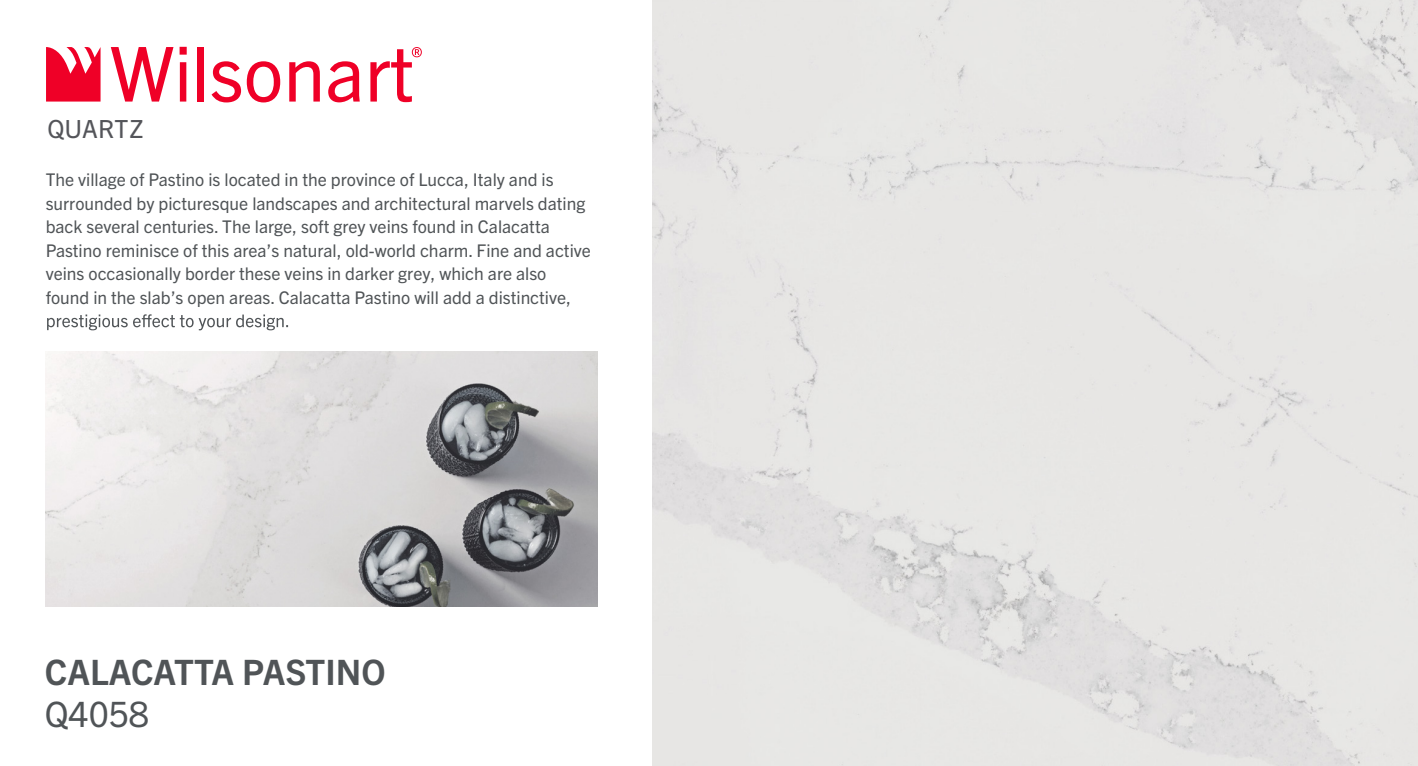
<style>
.page{position:relative;width:1418px;height:766px;background:#fff}
.page>*{position:absolute;margin:0;border:0;box-sizing:border-box;transform-origin:0 0}
.t1{font:76px "Trade Gothic Next LT Pro";color:#ef0027}
.t2{font:700 35px "Trade Gothic Next LT Pro";color:#505457}
.t3{font:35px "Trade Gothic Next LT Pro";color:#505457}
.t4{font:25px "Trade Gothic Next LT Pro";color:#54555a}
.t5{font:17.5px/23.5px "Trade Gothic Next LT Pro";color:#505457}
</style>
<div class="page">
<svg style="left:46px;top:47px;width:55px;height:54px"></svg>
<svg style="left:412px;top:47px;width:10px;height:10px"></svg>
<img style="left:652px;top:0;width:765px;height:765px">
<img style="left:46px;top:351px;width:551px;height:255px">
<svg style="left:47px;top:314px;width:241px;height:16px"></svg>
<h1 class="t1" style="left:110px;top:21px;width:306px">Wilsonart</h1>
<h3 class="t4" style="left:47px;top:111px;width:98px">QUARTZ</h3>
<p class="t5" style="left:46px;top:167px;width:546px">The village of Pastino is located in the province of Lucca, Italy and is surrounded by picturesque landscapes and architectural marvels dating back several centuries. The large, soft grey veins found in Calacatta Pastino reminisce of this area’s natural, old-world charm. Fine and active veins occasionally border these veins in darker grey, which are also found in the slab’s open areas. Calacatta Pastino will add a distinctive,</p>
<h2 class="t2" style="left:45px;top:647px;width:342px">CALACATTA PASTINO</h2>
<h2 class="t3" style="left:45px;top:689px;width:106px">Q4058</h2>
</div>
